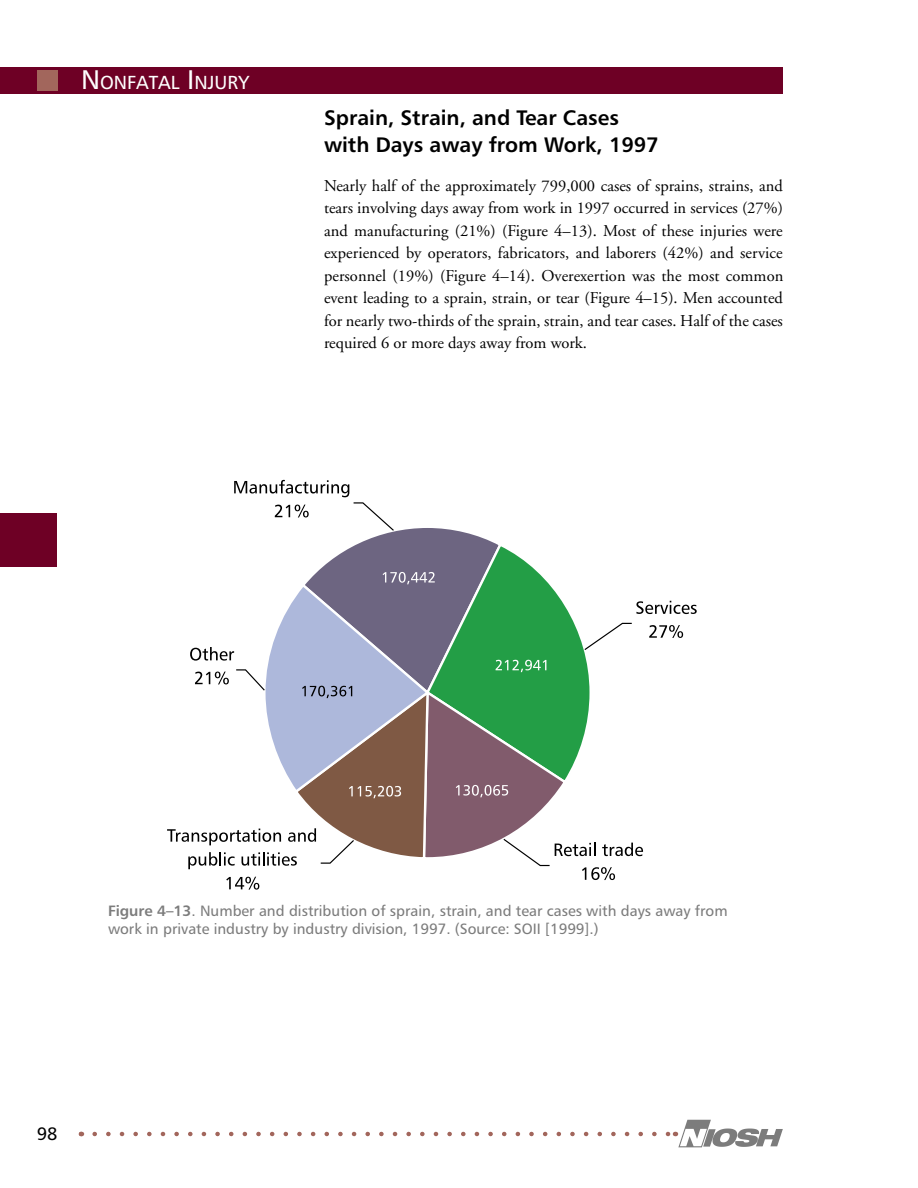
<style>
.page{position:relative;width:918px;height:1188px;background:#fff}
.page>*{position:absolute;margin:0;border:0;box-sizing:border-box;transform-origin:0 0}
.t1{font:21px/27px "Humanist 777 BT Bold B";color:#000}
.t2{font:18.9px "Humanist 777 BT Roman B";color:#fff}
.t3{font:18px "Humanist 777 BT Roman B";color:#000}
.t4{font:16.5px/22.5px "Adobe Garamond";color:#000;text-align:justify}
.t5{font:15px/18px "Humanist 777 BT Roman B";color:#7c7c7c}
.s1{font-size:27px}
.s2{font-family:"Humanist 777 BT Bold B"}
</style>
<div class="page">
<div style="left:0;top:68px;width:783px;height:26px;background:#6e0025"></div>
<div style="left:37px;top:71px;width:20px;height:20px;background:#a2665c"></div>
<div style="left:0;top:513px;width:57px;height:54px;background:#6e0025"></div>
<svg style="left:81px;top:1120px;width:702px;height:27px"></svg>
<svg style="left:234px;top:480px;width:115px;height:17px"></svg>
<svg style="left:275px;top:505px;width:34px;height:12px"></svg>
<svg style="left:167px;top:524px;width:530px;height:366px"></svg>
<p class="t2" style="left:81px;top:71px;width:170px"><span class="s1">N</span>ONFATAL <span class="s1">I</span>NJURY</p>
<p class="t1" style="left:324px;top:104px;width:336px">Sprain, Strain, and Tear Cases with Days away from Work, 1997</p>
<p class="t4" style="left:324px;top:175px;width:461px">Nearly half of the approximately 799,000 cases of sprains, strains, and tears involving days away from work in 1997 occurred in services (27%) and manufacturing (21%) (Figure 4–13). Most of these injuries were experienced by operators, fabricators, and laborers (42%) and service personnel (19%) (Figure 4–14). Overexertion was the most common event leading to a sprain, strain, or tear (Figure 4–15). Men accounted for nearly two-thirds of the sprain, strain, and tear cases. Half of the cases required 6 or more days away from work.</p>
<p class="t5" style="left:108px;top:901px;width:621px"><span class="s2">Figure 4–13</span>. Number and distribution of sprain, strain, and tear cases with days away from work in private industry by industry division, 1997. (Source: SOII [1999].)</p>
<p class="t3" style="left:37px;top:1123px;width:22px">98</p>
</div>
